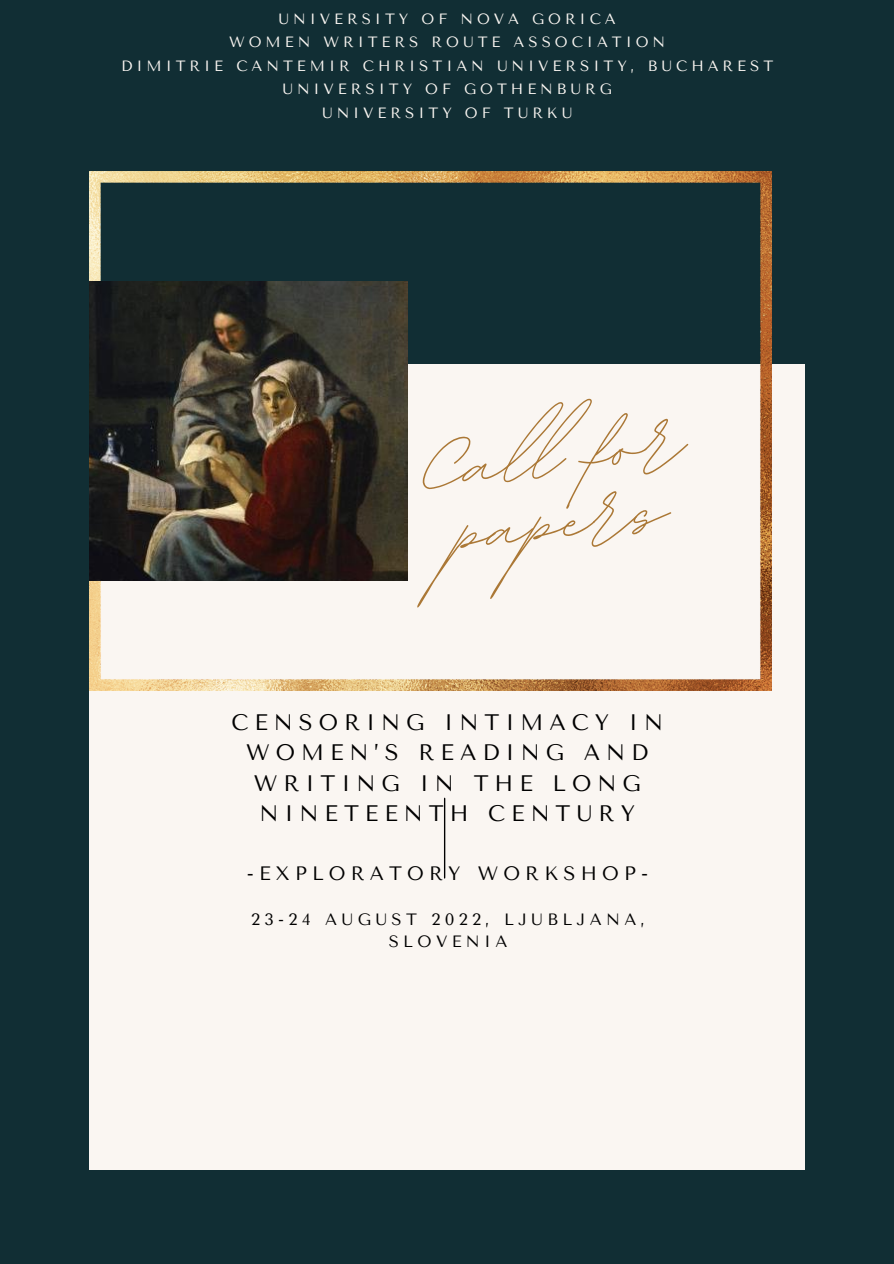
<style>
.page{position:relative;width:894px;height:1264px;background:#fff}
.page>*{position:absolute;margin:0;border:0;box-sizing:border-box;transform-origin:0 0}
.t1{font:131.85px "BD Script";color:#ab7836}
.t2{font:22.35px/30.5px "Tenor Sans";letter-spacing:.27em;color:#000;text-align:center}
.t3{font:19.35px "Tenor Sans";letter-spacing:.27em;color:#000}
.t4{font:16.35px/22.5px "Tenor Sans";letter-spacing:.27em;color:#000;text-align:center}
.t5{font:14.85px "Tenor Sans";letter-spacing:.265em;color:#faf6f2}
</style>
<div class="page">
<div style="left:0;top:0;width:893px;height:1263px;background:#112e34"></div>
<div style="left:89px;top:364px;width:715px;height:805px;background:#faf6f2"></div>
<img style="left:89px;top:172px;width:682px;height:518px">
<hr style="left:443px;top:798px;width:2px;height:79px;background:#000">
<img style="left:89px;top:281px;width:318px;height:299px">
<p class="t5" style="left:278px;top:10px;width:338px">UNIVERSITY OF NOVA GORICA</p>
<p class="t5" style="left:229px;top:33px;width:437px">WOMEN WRITERS ROUTE ASSOCIATION</p>
<p class="t5" style="left:121px;top:57px;width:653px">DIMITRIE CANTEMIR CHRISTIAN UNIVERSITY, BUCHAREST</p>
<p class="t5" style="left:282px;top:81px;width:331px">UNIVERSITY OF GOTHENBURG</p>
<p class="t5" style="left:322px;top:104px;width:252px">UNIVERSITY OF TURKU</p>
<p class="t1" style="left:412px;top:383px;width:263px;rotate:-7deg">Cal for</p>
<p class="t1" style="left:445px;top:446px;width:214px;rotate:-7deg">papers</p>
<p class="t2" style="left:231px;top:707px;width:433px">CENSORING INTIMACY IN<br>WOMEN’S READING AND<br>WRITING IN THE LONG<br>NINETEENTH CENTURY</p>
<p class="t3" style="left:247px;top:862px;width:403px">-EXPLORATORY WORKSHOP-</p>
<p class="t4" style="left:251px;top:908px;width:395px">23-24 AUGUST 2022, LJUBLJANA,<br>SLOVENIA</p>
</div>
